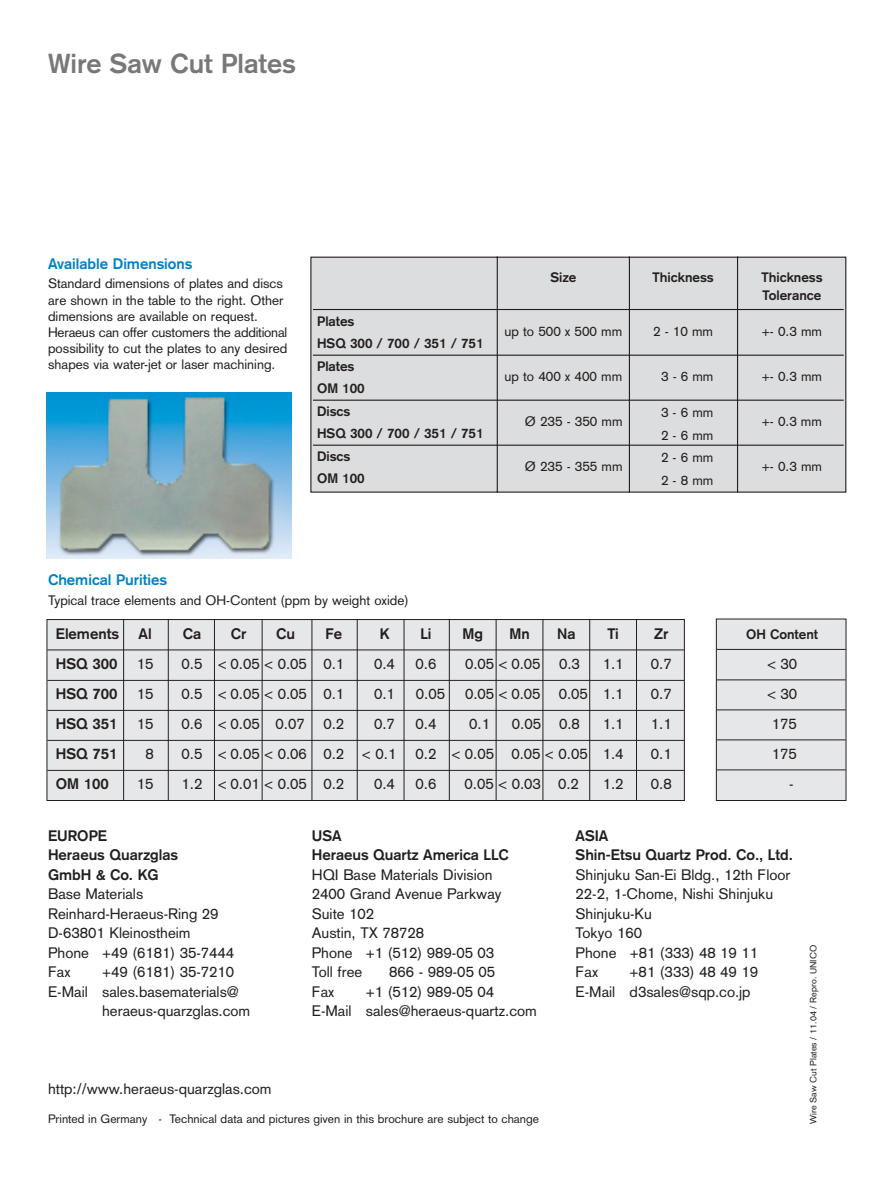
<style>
.page{position:relative;width:893px;height:1191px;background:#fff}
.page>*{position:absolute;margin:0;border:0;box-sizing:border-box;transform-origin:0 0}
.t1{font:700 27px "Akzidenz Grotesk";color:#77787b}
.t2{font:15px/19.5px "Akzidenz Grotesk";color:#231f20}
.t3{font:700 15px/19.5px "Akzidenz Grotesk";color:#231f20}
.t4{font:700 15px "Akzidenz Grotesk";color:#0081c4}
.t5{font:13.5px/16.2px "Akzidenz Grotesk";color:#231f20}
.t6{font:700 13.5px/22.5px "Akzidenz Grotesk";color:#231f20}
.t7{font:12px "Akzidenz Grotesk";color:#231f20}
.t8{font:9px "Akzidenz Grotesk";color:#231f20}
</style>
<div class="page">
<div style="left:47px;top:620px;width:637px;height:180px;background:#e6e7e8"></div>
<hr style="left:47px;top:650px;width:637px;height:1px;background:#231f20">
<hr style="left:47px;top:680px;width:637px;height:1px;background:#231f20">
<hr style="left:47px;top:710px;width:637px;height:1px;background:#231f20">
<hr style="left:47px;top:740px;width:637px;height:1px;background:#231f20">
<hr style="left:47px;top:770px;width:637px;height:1px;background:#231f20">
<div style="left:47px;top:619px;width:637px;height:182px;border:1px solid #231f20"></div>
<hr style="left:123px;top:619px;width:1px;height:182px;background:#231f20">
<hr style="left:168px;top:619px;width:1px;height:182px;background:#231f20">
<hr style="left:214px;top:619px;width:1px;height:182px;background:#231f20">
<hr style="left:262px;top:619px;width:1px;height:182px;background:#231f20">
<hr style="left:311px;top:619px;width:1px;height:182px;background:#231f20">
<hr style="left:357px;top:619px;width:1px;height:182px;background:#231f20">
<hr style="left:403px;top:619px;width:1px;height:182px;background:#231f20">
<hr style="left:449px;top:619px;width:1px;height:182px;background:#231f20">
<hr style="left:495px;top:619px;width:1px;height:182px;background:#231f20">
<hr style="left:542px;top:619px;width:1px;height:182px;background:#231f20">
<hr style="left:589px;top:619px;width:1px;height:182px;background:#231f20">
<hr style="left:636px;top:619px;width:1px;height:182px;background:#231f20">
<div style="left:716px;top:619px;width:130px;height:181px;background:#e6e7e8"></div>
<hr style="left:716px;top:649px;width:129px;height:1px;background:#231f20">
<hr style="left:716px;top:680px;width:129px;height:1px;background:#231f20">
<hr style="left:716px;top:710px;width:129px;height:1px;background:#231f20">
<hr style="left:716px;top:740px;width:129px;height:1px;background:#231f20">
<hr style="left:716px;top:770px;width:129px;height:1px;background:#231f20">
<div style="left:716px;top:619px;width:130px;height:182px;border:1px solid #231f20"></div>
<svg style="left:310px;top:256px;width:536px;height:237px;background:#d5d5d6"></svg>
<img style="left:47px;top:393px;width:244px;height:166px">
<h1 class="t1" style="left:48px;top:54px;width:249px">Wire Saw Cut Plates</h1>
<p class="t4" style="left:48px;top:258px;width:146px">Available Dimensions</p>
<p class="t5" style="left:48px;top:277px;width:241px">Standard dimensions of plates and discs are shown in the table to the right. Other dimensions are available on request.<br>Heraeus can offer customers the additional possibility to cut the plates to any desired shapes via water-jet or laser machining.</p>
<p class="t6" style="left:550px;top:267px;width:28px">Size</p>
<p class="t6" style="left:652px;top:267px;width:63px">Thickness</p>
<p class="t6" style="left:761px;top:270px;width:63px;line-height:18px">Thickness<br>Tolerance</p>
<p class="t6" style="left:317px;top:311px;width:168px">Plates<br>HSQ 300 / 700 / 351 / 751</p>
<p class="t5" style="left:504px;top:325px;width:119px">up to 500 x 500 mm</p>
<p class="t5" style="left:653px;top:325px;width:61px">2 - 10 mm</p>
<p class="t5" style="left:761px;top:325px;width:62px">+- 0.3 mm</p>
<p class="t6" style="left:317px;top:356px;width:49px">Plates<br>OM 100</p>
<p class="t5" style="left:504px;top:370px;width:119px">up to 400 x 400 mm</p>
<p class="t5" style="left:661px;top:370px;width:54px">3 - 6 mm</p>
<p class="t5" style="left:761px;top:370px;width:62px">+- 0.3 mm</p>
<p class="t6" style="left:317px;top:401px;width:35px">Discs</p>
<p class="t5" style="left:661px;top:406px;width:54px">3 - 6 mm</p>
<p class="t6" style="left:317px;top:423px;width:168px">HSQ 300 / 700 / 351 / 751</p>
<p class="t5" style="left:525px;top:415px;width:99px">Ø 235 - 350 mm</p>
<p class="t5" style="left:761px;top:415px;width:62px">+- 0.3 mm</p>
<p class="t5" style="left:661px;top:428px;width:54px">2 - 6 mm</p>
<p class="t6" style="left:317px;top:446px;width:35px">Discs</p>
<p class="t5" style="left:661px;top:451px;width:54px">2 - 6 mm</p>
<p class="t6" style="left:317px;top:468px;width:49px">OM 100</p>
<p class="t5" style="left:525px;top:460px;width:99px">Ø 235 - 355 mm</p>
<p class="t5" style="left:661px;top:473px;width:54px">2 - 8 mm</p>
<p class="t5" style="left:761px;top:460px;width:62px">+- 0.3 mm</p>
<p class="t4" style="left:48px;top:574px;width:120px">Chemical Purities</p>
<p class="t5" style="left:48px;top:594px;width:362px">Typical trace elements and OH-Content (ppm by weight oxide)</p>
<p class="t3" style="left:56px;top:625px;width:65px">Elements</p>
<p class="t3" style="left:139px;top:625px;width:15px">Al</p>
<p class="t3" style="left:183px;top:625px;width:20px">Ca</p>
<p class="t3" style="left:231px;top:625px;width:17px">Cr</p>
<p class="t3" style="left:276px;top:625px;width:20px">Cu</p>
<p class="t3" style="left:325px;top:625px;width:18px">Fe</p>
<p class="t3" style="left:379px;top:625px;width:11px">K</p>
<p class="t3" style="left:420px;top:625px;width:13px">Li</p>
<p class="t3" style="left:462px;top:625px;width:22px">Mg</p>
<p class="t3" style="left:509px;top:625px;width:22px">Mn</p>
<p class="t3" style="left:557px;top:625px;width:20px">Na</p>
<p class="t3" style="left:607px;top:625px;width:13px">Ti</p>
<p class="t3" style="left:654px;top:625px;width:16px">Zr</p>
<p class="t3" style="left:56px;top:655px;width:63px">HSQ 300</p>
<p class="t2" style="left:137px;top:656px;width:18px">15</p>
<p class="t2" style="left:181px;top:656px;width:164px">0.5 &lt; 0.05 &lt; 0.05 0.1</p>
<p class="t2" style="left:374px;top:656px;width:22px">0.4</p>
<p class="t2" style="left:415px;top:656px;width:22px">0.6</p>
<p class="t2" style="left:465px;top:656px;width:116px">0.05 &lt; 0.05 0.3</p>
<p class="t2" style="left:602px;top:656px;width:22px">1.1</p>
<p class="t2" style="left:650px;top:656px;width:22px">0.7</p>
<p class="t3" style="left:56px;top:685px;width:63px">HSQ 700</p>
<p class="t2" style="left:137px;top:686px;width:18px">15</p>
<p class="t2" style="left:181px;top:686px;width:164px">0.5 &lt; 0.05 &lt; 0.05 0.1</p>
<p class="t2" style="left:374px;top:686px;width:22px">0.1</p>
<p class="t2" style="left:416px;top:686px;width:31px">0.05</p>
<p class="t2" style="left:465px;top:686px;width:160px">0.05 &lt; 0.05 0.05 1.1</p>
<p class="t2" style="left:650px;top:686px;width:22px">0.7</p>
<p class="t3" style="left:56px;top:715px;width:63px">HSQ 351</p>
<p class="t2" style="left:137px;top:716px;width:18px">15</p>
<p class="t2" style="left:181px;top:716px;width:164px">0.6 &lt; 0.05 0.07 0.2</p>
<p class="t2" style="left:374px;top:716px;width:22px">0.7</p>
<p class="t2" style="left:415px;top:716px;width:22px">0.4</p>
<p class="t2" style="left:469px;top:716px;width:22px">0.1</p>
<p class="t2" style="left:512px;top:716px;width:69px">0.05 0.8</p>
<p class="t2" style="left:602px;top:716px;width:22px">1.1</p>
<p class="t2" style="left:650px;top:716px;width:22px">1.1</p>
<p class="t3" style="left:56px;top:745px;width:63px">HSQ 751</p>
<p class="t2" style="left:146px;top:746px;width:10px">8</p>
<p class="t2" style="left:181px;top:746px;width:216px">0.5 &lt; 0.05 &lt; 0.06 0.2 &lt; 0.1</p>
<p class="t2" style="left:415px;top:746px;width:209px">0.2 &lt; 0.05 0.05 &lt; 0.05 1.4</p>
<p class="t2" style="left:650px;top:746px;width:22px">0.1</p>
<p class="t3" style="left:56px;top:775px;width:54px">OM 100</p>
<p class="t2" style="left:137px;top:776px;width:18px">15</p>
<p class="t2" style="left:181px;top:776px;width:164px">1.2 &lt; 0.01 &lt; 0.05 0.2</p>
<p class="t2" style="left:374px;top:776px;width:22px">0.4</p>
<p class="t2" style="left:415px;top:776px;width:22px">0.6</p>
<p class="t2" style="left:464px;top:776px;width:116px">0.05 &lt; 0.03 0.2</p>
<p class="t2" style="left:602px;top:776px;width:22px">1.2</p>
<p class="t2" style="left:650px;top:776px;width:22px">0.8</p>
<p class="t6" style="left:746px;top:624px;width:73px">OH Content</p>
<p class="t2" style="left:767px;top:650px;width:32px;line-height:30px;text-align:right">&lt; 30 &lt; 30<br>175<br>175 -</p>
<p class="t3" style="left:48px;top:827px;width:131px">EUROPE<br>Heraeus Quarzglas<br>GmbH &amp; Co. KG</p>
<p class="t2" style="left:48px;top:886px;width:188px">Base Materials<br>Reinhard-Heraeus-Ring 29<br>D-63801 Kleinostheim<br>Phone +49 (6181) 35-7444<br>Fax</p>
<p class="t2" style="left:102px;top:964px;width:134px">+49 (6181) 35-7210</p>
<p class="t2" style="left:48px;top:983px;width:192px">E-Mail sales.basematerials@</p>
<p class="t2" style="left:102px;top:1003px;width:150px">heraeus-quarzglas.com</p>
<p class="t2" style="left:48px;top:1081px;width:225px">http://www.heraeus-quarzglas.com</p>
<p class="t3" style="left:312px;top:827px;width:198px">USA<br>Heraeus Quartz America LLC</p>
<p class="t2" style="left:312px;top:866px;width:191px">HQI Base Materials Division<br>2400 Grand Avenue Parkway<br>Suite 102<br>Austin, TX 78728<br>Phone +1 (512) 989-05 03<br>Toll free</p>
<p class="t2" style="left:389px;top:964px;width:108px">866 - 989-05 05</p>
<p class="t2" style="left:312px;top:983px;width:226px;text-indent:54px">+1 (512) 989-05 04<br>E-Mail sales@heraeus-quartz.com</p>
<p class="t2" style="left:312px;top:983px;width:24px">Fax</p>
<p class="t7" style="left:48px;top:1115px;width:492px">Printed in Germany - Technical data and pictures given in this brochure are subject to change</p>
<p class="t3" style="left:575px;top:827px;width:219px">ASIA<br>Shin-Etsu Quartz Prod. Co., Ltd.</p>
<p class="t2" style="left:575px;top:866px;width:216px">Shinjuku San-Ei Bldg., 12th Floor<br>22-2, 1-Chome, Nishi Shinjuku<br>Shinjuku-Ku<br>Tokyo 160<br>Phone +81 (333) 48 19 11<br>Fax</p>
<p class="t2" style="left:575px;top:964px;width:184px;text-indent:54px">+81 (333) 48 49 19<br>E-Mail d3sales@sqp.co.jp</p>
<p class="t8" style="left:810px;top:1124px;width:180px;rotate:-90deg">Wire Saw Cut Plates / 11.04 / Repro. UNICO</p>
</div>
